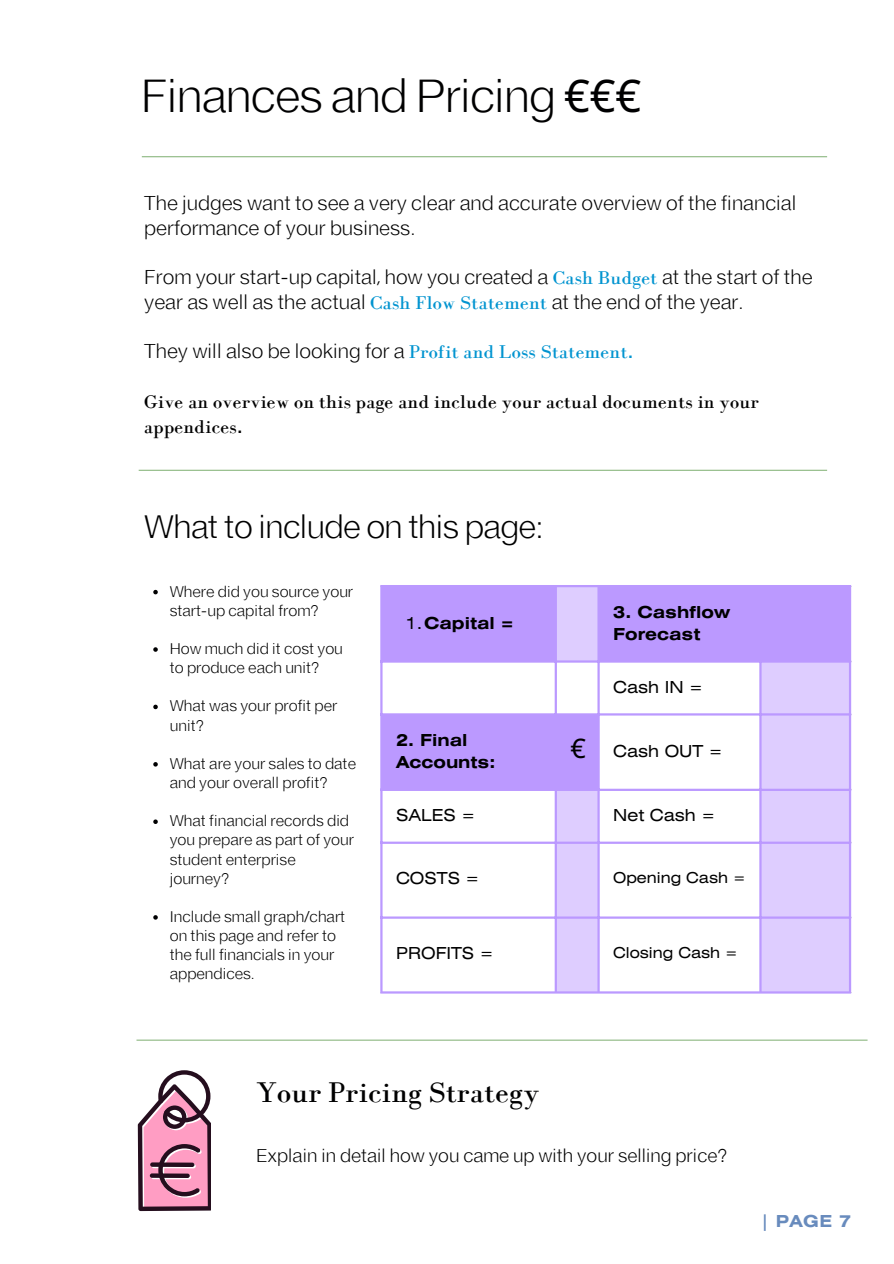
<style>
.page{position:relative;width:894px;height:1264px;background:#fff}
.page>*{position:absolute;margin:0;border:0;box-sizing:border-box;transform-origin:0 0}
.t1{font:300 45px "EFT New Letter";color:#000001}
.t2{font:300 31.5px "EFT New Letter";color:#000}
.t3{font:30px "EFT New Letter";letter-spacing:.02em;color:#000001}
.t4{font:27px "Noto Sans";color:#000}
.t5{font:300 19.5px/24.8px "EFT New Letter";letter-spacing:.02em;color:#000001}
.t6{font:700 19.5px/24.8px "EFT New Letter";letter-spacing:.02em;color:#000001}
.t7{font:300 18px "EFT New Letter";letter-spacing:.02em;color:#000001}
.t8{font:700 16.5px/22.5px "Helios Ext";color:#000}
.t9{font:16.5px "Helios Ext";color:#000}
.t10{font:700 16.5px "Helios Ext";color:#688bbd}
.t11{font:300 15px/19.2px "EFT New Letter";letter-spacing:.02em;color:#000001}
.t12{font:15px "Helios Ext";color:#000}
.s1{font-family:"Noto Sans";font-weight:400}
.s2{font-weight:700;color:#0294d0}
.s3{font-weight:400}
</style>
<div class="page">
<svg style="left:382px;top:587px;width:172px;height:201px;fill:#b9f"></svg>
<svg style="left:556px;top:587px;width:292px;height:404px"></svg>
<div style="left:598px;top:714px;width:162px;height:76px;background:#fff"></div>
<hr style="left:380px;top:587px;width:2px;height:404px;background:#b9f">
<hr style="left:554px;top:587px;width:2px;height:404px;background:#b9f">
<hr style="left:597px;top:587px;width:2px;height:404px;background:#b9f">
<hr style="left:759px;top:587px;width:2px;height:404px;background:#b9f">
<hr style="left:848px;top:587px;width:2px;height:404px;background:#b9f">
<hr style="left:380px;top:585px;width:470px;height:2px;background:#b9f">
<hr style="left:380px;top:660px;width:470px;height:2px;background:#b9f">
<hr style="left:380px;top:713px;width:470px;height:2px;background:#b9f">
<hr style="left:380px;top:788px;width:470px;height:3px;background:#b9f">
<hr style="left:380px;top:841px;width:470px;height:2px;background:#b9f">
<hr style="left:380px;top:916px;width:470px;height:2px;background:#b9f">
<hr style="left:380px;top:991px;width:470px;height:2px;background:#b9f">
<hr style="left:142px;top:156px;width:684px;height:1px;background:#8db881">
<hr style="left:139px;top:470px;width:687px;height:1px;background:#8db881">
<hr style="left:136px;top:1039px;width:731px;height:1px;background:#8db881">
<svg style="left:138px;top:1070px;width:73px;height:140px"></svg>
<svg style="left:153px;top:590px;width:5px;height:4px"></svg>
<svg style="left:153px;top:647px;width:5px;height:4px"></svg>
<svg style="left:153px;top:704px;width:5px;height:5px"></svg>
<svg style="left:153px;top:762px;width:5px;height:4px"></svg>
<svg style="left:153px;top:819px;width:5px;height:5px"></svg>
<svg style="left:153px;top:915px;width:5px;height:4px"></svg>
<p class="t1" style="left:141px;top:69px;width:502px">Finances and Pricing <span class="s1">€€€</span></p>
<p class="t5" style="left:144px;top:192px;width:653px">The judges want to see a very clear and accurate overview of the financial performance of your business.</p>
<p class="t5" style="left:144px;top:266px;width:669px">From your start-up capital, how you created a <span class="s2">Cash Budget</span> at the start of the year as well as the actual <span class="s2">Cash Flow Statement</span> at the end of the year.</p>
<p class="t5" style="left:144px;top:340px;width:490px">They will also be looking for a <span class="s2">Profit and Loss Statement.</span></p>
<p class="t6" style="left:144px;top:390px;width:616px">Give an overview on this page and include your actual documents in your appendices.</p>
<p class="t2" style="left:144px;top:508px;width:399px">What to include on this page:</p>
<p class="t11" style="left:170px;top:583px;width:185px">Where did you source your start-up capital from?</p>
<p class="t11" style="left:170px;top:640px;width:174px">How much did it cost you to produce each unit?</p>
<p class="t11" style="left:170px;top:697px;width:169px">What was your profit per unit?</p>
<p class="t11" style="left:170px;top:755px;width:187px">What are your sales to date and your overall profit?</p>
<p class="t11" style="left:170px;top:812px;width:185px">What financial records did you prepare as part of your student enterprise journey?</p>
<p class="t11" style="left:170px;top:908px;width:177px">Include small graph/chart on this page and refer to the full financials in your appendices.</p>
<h1 class="t8" style="left:406px;top:613px;width:109px"><span class="s3">1.</span>Capital =</h1>
<h4 class="t8" style="left:613px;top:602px;width:118px">3. Cashflow<br>Forecast</h4>
<h4 class="t9" style="left:613px;top:681px;width:91px">Cash IN =</h4>
<h4 class="t8" style="left:396px;top:730px;width:101px">2. Final<br>Accounts:</h4>
<h3 class="t4" style="left:570px;top:729px;width:17px">€</h3>
<h2 class="t9" style="left:613px;top:745px;width:111px">Cash OUT =</h2>
<p class="t9" style="left:396px;top:809px;width:81px">SALES =</p>
<p class="t9" style="left:613px;top:809px;width:103px">Net Cash =</p>
<p class="t9" style="left:396px;top:872px;width:85px">COSTS =</p>
<p class="t12" style="left:613px;top:872px;width:134px">Opening Cash =</p>
<p class="t9" style="left:396px;top:947px;width:99px">PROFITS =</p>
<p class="t12" style="left:613px;top:947px;width:126px">Closing Cash =</p>
<h2 class="t3" style="left:256px;top:1073px;width:284px">Your Pricing Strategy</h2>
<h4 class="t7" style="left:256px;top:1144px;width:472px">Explain in detail how you came up with your selling price?</h4>
<p class="t10" style="left:760px;top:1215px;width:92px">| PAGE 7</p>
</div>
